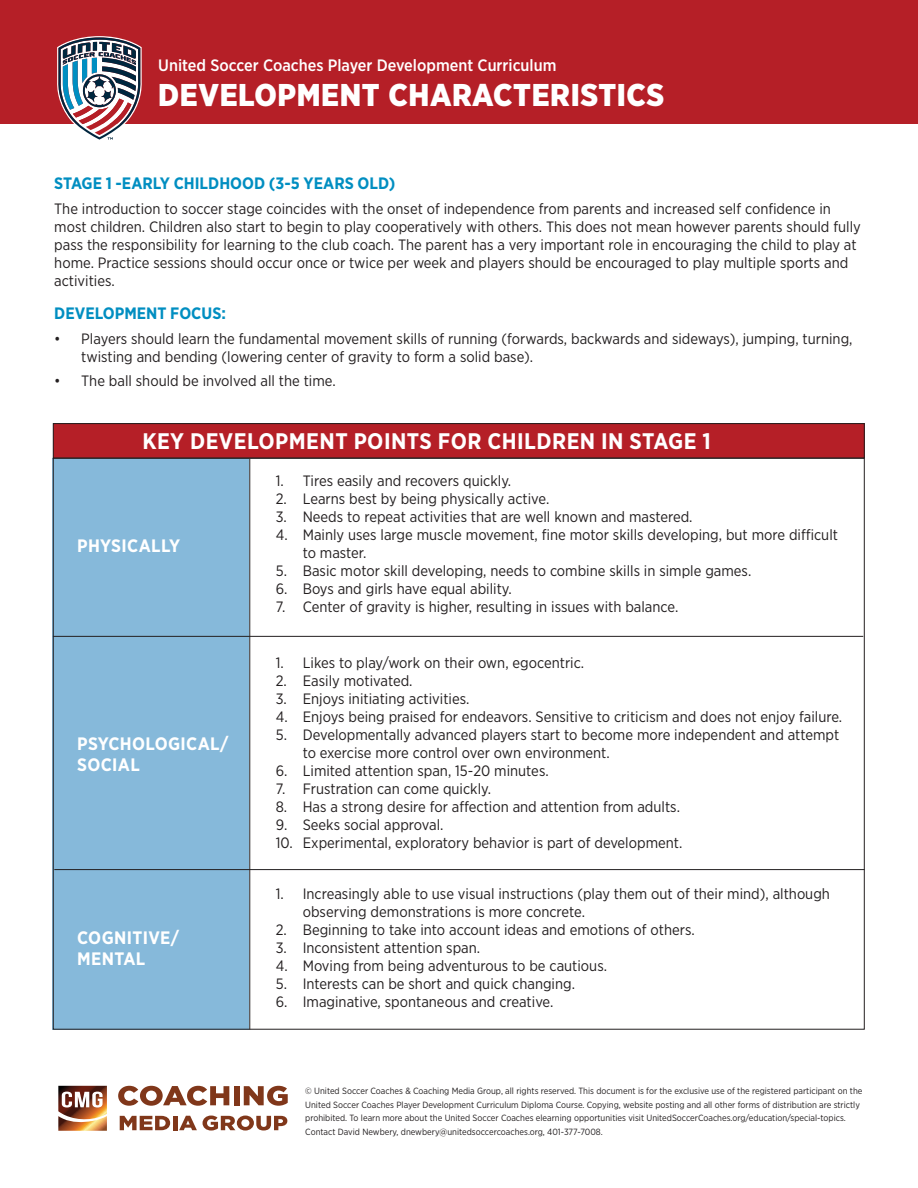
<style>
.page{position:relative;width:918px;height:1188px;background:#fff}
.page>*{position:absolute;margin:0;border:0;box-sizing:border-box;transform-origin:0 0}
.t1{font:900 31.5px "Gotham Narrow";letter-spacing:.02em;color:#fff}
.t2{font:700 22.5px "Gotham Narrow";letter-spacing:.02em;color:#fff}
.t3{font:700 18px/21px "Gotham Narrow";letter-spacing:.02em;color:#fff}
.t4{font:700 16.5px "Gotham Narrow";color:#008ec1}
.t5{font:500 16.5px "Gotham Narrow";color:#fff}
.Body_Copy{font:15px/18px "Gotham Narrow";color:#231f20}
.Tiny_Copy{font:9px/13.5px "Gotham Narrow";color:#231f20}
</style>
<div class="page">
<div style="left:0;top:0;width:918px;height:123px;background:#b51f27"></div>
<svg style="left:57px;top:36px;width:85px;height:104px"></svg>
<div style="left:53px;top:458px;width:196px;height:572px;background:#86b9da"></div>
<div style="left:53px;top:424px;width:811px;height:34px;background:#b51f27"></div>
<div style="left:53px;top:423px;width:812px;height:36px;border:1px solid #231f20"></div>
<hr style="left:249px;top:459px;width:1px;height:571px;background:#231f20">
<hr style="left:53px;top:636px;width:810px;height:1px;background:#231f20">
<hr style="left:54px;top:869px;width:811px;height:1px;background:#231f20">
<svg style="left:118px;top:1086px;width:111px;height:20px"></svg>
<div style="left:234px;top:1086px;width:5px;height:19px;background:#80371a"></div>
<svg style="left:244px;top:1086px;width:44px;height:20px"></svg>
<svg style="left:120px;top:1116px;width:50px;height:14px"></svg>
<hr style="left:173px;top:1116px;width:4px;height:14px;background:#80371a">
<svg style="left:179px;top:1116px;width:18px;height:14px"></svg>
<svg style="left:203px;top:1116px;width:84px;height:15px"></svg>
<svg style="left:58px;top:1086px;width:49px;height:45px"></svg>
<p class="t5" style="left:158px;top:55px;width:400px">United Soccer Coaches Player Development Curriculum</p>
<p class="t1" style="left:158px;top:74px;width:508px">DEVELOPMENT CHARACTERISTICS</p>
<p class="t4" style="left:54px;top:173px;width:343px">STAGE 1 -EARLY CHILDHOOD (3-5 YEARS OLD)</p>
<p class="Body_Copy" style="left:54px;top:200px;width:808px">The introduction to soccer stage coincides with the onset of independence from parents and increased self confidence in most children. Children also start to begin to play cooperatively with others. This does not mean however parents should fully pass the responsibility for learning to the club coach. The parent has a very important role in encouraging the child to play at home. Practice sessions should occur once or twice per week and players should be encouraged to play multiple sports and activities.</p>
<p class="t4" style="left:54px;top:302px;width:173px">DEVELOPMENT FOCUS:</p>
<p class="Body_Copy" style="left:81px;top:329px;width:773px;text-indent:-27px">• Players should learn the fundamental movement skills of running (forwards, backwards and sideways), jumping, turning, twisting and bending (lowering center of gravity to form a solid base).</p>
<p class="Body_Copy" style="left:54px;top:372px;width:283px">• The ball should be involved all the time.</p>
<p class="t2" style="left:142px;top:427px;width:570px">KEY DEVELOPMENT POINTS FOR CHILDREN IN STAGE 1</p>
<p class="t3" style="left:77px;top:535px;width:104px">PHYSICALLY</p>
<p class="t3" style="left:77px;top:733px;width:153px">PSYCHOLOGICAL/<br>SOCIAL</p>
<p class="t3" style="left:77px;top:927px;width:104px">COGNITIVE/</p>
<p class="t3" style="left:77px;top:948px;width:70px">MENTAL</p>
<p class="Body_Copy" style="left:276px;top:471px;width:237px">1. Tires easily and recovers quickly.</p>
<p class="Body_Copy" style="left:276px;top:489px;width:275px">2. Learns best by being physically active.</p>
<p class="Body_Copy" style="left:276px;top:507px;width:418px">3. Needs to repeat activities that are well known and mastered.</p>
<p class="Body_Copy" style="left:303px;top:525px;width:537px;text-indent:-27px">4. Mainly uses large muscle movement, fine motor skills developing, but more difficult to master.</p>
<p class="Body_Copy" style="left:276px;top:561px;width:477px">5. Basic motor skill developing, needs to combine skills in simple games.</p>
<p class="Body_Copy" style="left:276px;top:579px;width:238px">6. Boys and girls have equal ability.</p>
<p class="Body_Copy" style="left:276px;top:597px;width:404px">7. Center of gravity is higher, resulting in issues with balance.</p>
<p class="Body_Copy" style="left:276px;top:653px;width:310px">1. Likes to play/work on their own, egocentric.</p>
<p class="Body_Copy" style="left:276px;top:671px;width:138px">2. Easily motivated.</p>
<p class="Body_Copy" style="left:276px;top:689px;width:195px">3. Enjoys initiating activities.</p>
<p class="Body_Copy" style="left:276px;top:707px;width:568px">4. Enjoys being praised for endeavors. Sensitive to criticism and does not enjoy failure.</p>
<p class="Body_Copy" style="left:303px;top:725px;width:538px;text-indent:-27px">5. Developmentally advanced players start to become more independent and attempt to exercise more control over own environment.</p>
<p class="Body_Copy" style="left:276px;top:761px;width:274px">6. Limited attention span, 15-20 minutes.</p>
<p class="Body_Copy" style="left:276px;top:779px;width:217px">7. Frustration can come quickly.</p>
<p class="Body_Copy" style="left:276px;top:797px;width:406px">8. Has a strong desire for affection and attention from adults.</p>
<p class="Body_Copy" style="left:276px;top:815px;width:169px">9. Seeks social approval.</p>
<p class="Body_Copy" style="left:276px;top:833px;width:408px">10. Experimental, exploratory behavior is part of development.</p>
<p class="Body_Copy" style="left:303px;top:884px;width:529px;text-indent:-27px">1. Increasingly able to use visual instructions (play them out of their mind), although observing demonstrations is more concrete.</p>
<p class="Body_Copy" style="left:276px;top:920px;width:421px">2. Beginning to take into account ideas and emotions of others.</p>
<p class="Body_Copy" style="left:276px;top:938px;width:206px">3. Inconsistent attention span.</p>
<p class="Body_Copy" style="left:276px;top:956px;width:333px">4. Moving from being adventurous to be cautious.</p>
<p class="Body_Copy" style="left:276px;top:974px;width:301px">5. Interests can be short and quick changing.</p>
<p class="Body_Copy" style="left:276px;top:992px;width:279px">6. Imaginative, spontaneous and creative.</p>
<p class="Tiny_Copy" style="left:305px;top:1084px;width:559px">© United Soccer Coaches &amp; Coaching Media Group, all rights reserved. This document is for the exclusive use of the registered participant on the United Soccer Coaches Player Development Curriculum Diploma Course. Copying, website posting and all other forms of distribution are strictly prohibited. To learn more about the United Soccer Coaches elearning opportunities visit UnitedSoccerCoaches.org/education/special-topics.<br>Contact David Newbery, dnewbery@unitedsoccercoaches.org, 401-377-7008.</p>
</div>
